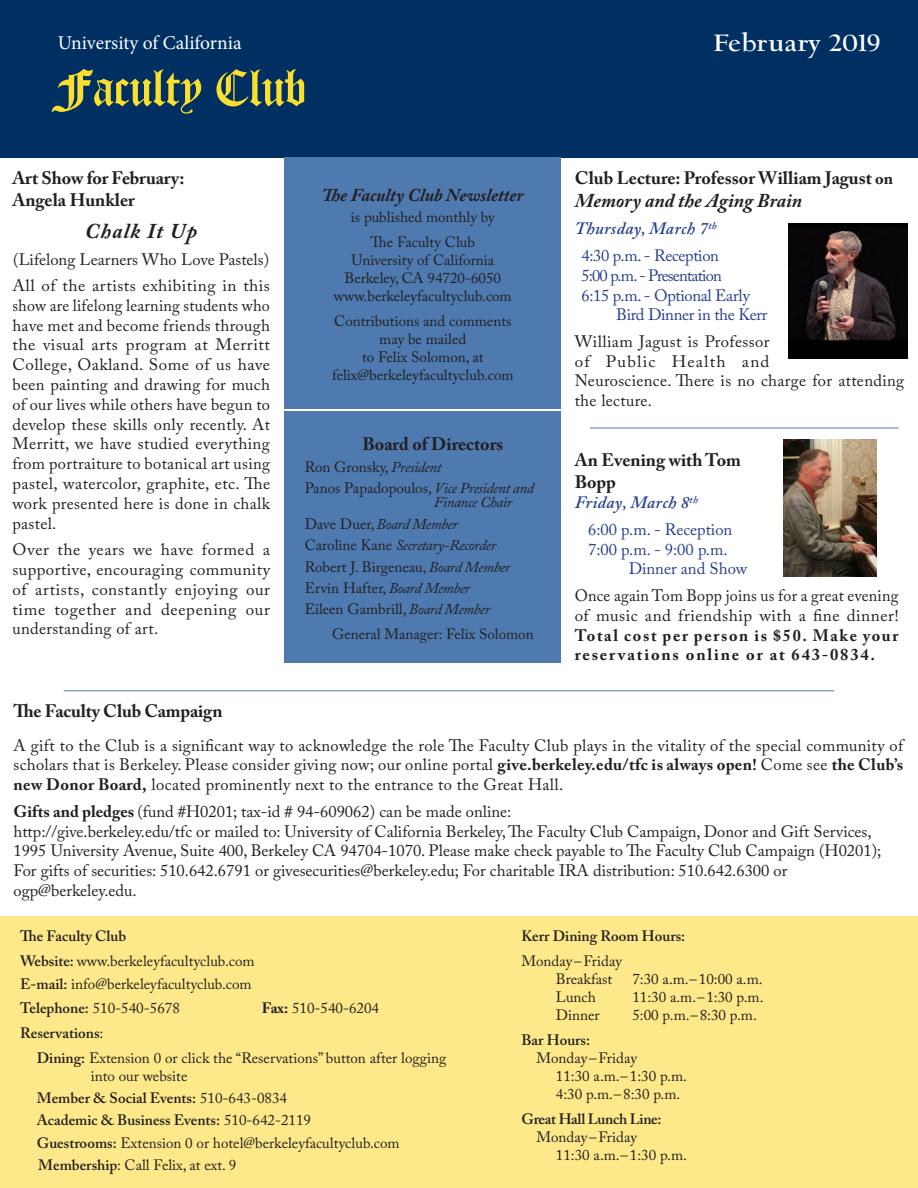
<style>
.page{position:relative;width:918px;height:1188px;background:#fff}
.page>*{position:absolute;margin:0;border:0;box-sizing:border-box;transform-origin:0 0}
.t1{font:51px "Diploma";color:#fbde2e}
.t2{font:900 27px "UC Berkeley OS";color:#fff}
.t3{font:italic 700 21px "Adobe Caslon Pro";letter-spacing:.06em;color:#231f20}
.t4{font:19.5px "Minion Pro";color:#fff}
.t5{font:italic 700 19.5px "Adobe Caslon Pro";color:#231f20}
.t6{font:700 18px/21.6px "Adobe Caslon Pro";color:#231f20}
.t7{font:italic 700 18px "Adobe Caslon Pro";color:#231f20}
.t8{font:italic 600 17.25px "Adobe Caslon Pro";letter-spacing:.02em;color:#253f8e}
.t9{font:16.5px/19.8px "Adobe Caslon Pro";color:#231f20;text-align:justify}
.t10{font:16.5px/19.8px "Adobe Caslon Pro";letter-spacing:.02em;color:#231f20}
.t11{font:16.5px/19.8px "Adobe Caslon Pro";letter-spacing:-.02em;color:#253f8e}
.t12{font:16.5px/19.8px "Adobe Caslon Pro";color:#253f8e}
.t13{font:16.5px "Adobe Caslon Pro";letter-spacing:-.05em;color:#253f8e}
.t14{font:15px/18px "Adobe Caslon Pro";color:#231f20}
.t15{font:600 15px "Adobe Caslon Pro";color:#231f20}
.t16{font:italic 15px "Adobe Caslon Pro";letter-spacing:-.025em;color:#231f20}
.t17{font:600 15px "Adobe Caslon Pro";letter-spacing:-.02em;color:#231f20}
.s1{font-style:italic}
.s2{font-style:normal}
.s3{font-size:16.5px}
.s4{font-weight:700}
.s5{font-weight:600}
.s6{font-weight:400}
</style>
<div class="page">
<div style="left:0;top:0;width:918px;height:158px;background:#003062"></div>
<div style="left:0;top:917px;width:498px;height:271px;background:#fde989"></div>
<div style="left:474px;top:917px;width:444px;height:271px;background:#fde989"></div>
<hr style="left:590px;top:428px;width:309px;height:1px;background:#4e7ab0">
<div style="left:284px;top:411px;width:277px;height:252px;background:#4e7ab0"></div>
<div style="left:284px;top:158px;width:277px;height:251px;background:#4e7ab0"></div>
<hr style="left:64px;top:691px;width:770px;height:1px;background:#4e7ab0">
<img style="left:788px;top:223px;width:119px;height:135px">
<img style="left:784px;top:439px;width:92px;height:138px">
<p class="t4" style="left:58px;top:29px;width:186px">University of California</p>
<p class="t2" style="left:714px;top:29px;width:169px">February 2019</p>
<p class="t1" style="left:58px;top:56px;width:251px">Faculty Club</p>
<p class="t6" style="left:12px;top:167px;width:174px">Art Show for February:<br>Angela Hunkler</p>
<p class="t3" style="left:85px;top:218px;width:114px">Chalk It Up</p>
<p class="t9" style="left:13px;top:249px;width:257px">(Lifelong Learners Who Love Pastels)</p>
<p class="t9" style="left:12px;top:275px;width:259px">All of the artists exhibiting in this show are lifelong learning students who have met and become friends through the visual arts program at Merritt College, Oakland. Some of us have been painting and drawing for much of our lives while others have begun to develop these skills only recently. At Merritt, we have studied everything from portraiture to botanical art using pastel, watercolor, graphite, etc. The work presented here is done in chalk pastel.</p>
<p class="t9" style="left:12px;top:540px;width:259px">Over the years we have formed a supportive, encouraging community of artists, constantly enjoying our time together and deepening our understanding of art.</p>
<p class="t7" style="left:322px;top:184px;width:203px">The Faculty Club Newsletter</p>
<p class="t14" style="left:351px;top:208px;width:145px">is published monthly by</p>
<p class="t14" style="left:371px;top:233px;width:106px">The Faculty Club</p>
<p class="t14" style="left:351px;top:251px;width:144px">University of California</p>
<p class="t14" style="left:345px;top:269px;width:158px">Berkeley, CA 94720-6050</p>
<p class="t14" style="left:334px;top:287px;width:179px">www.berkeleyfacultyclub.com</p>
<p class="t14" style="left:332px;top:311px;width:183px;text-align:center">Contributions and comments may be mailed<br>to Felix Solomon, at felix@berkeleyfacultyclub.com</p>
<p class="t6" style="left:363px;top:433px;width:142px">Board of Directors</p>
<p class="t14" style="left:305px;top:458px;width:138px">Ron Gronsky, <span class="s1">President</span></p>
<p class="t14" style="left:305px;top:479px;width:231px">Panos Papadopoulos, <span class="s1">Vice President and</span></p>
<p class="t16" style="left:434px;top:493px;width:80px">Finance Chair</p>
<p class="t16" style="left:305px;top:515px;width:155px"><span class="s2">Dave Duer,</span> Board Member</p>
<p class="t16" style="left:305px;top:536px;width:193px"><span class="s2">Caroline Kane</span> Secretary-Recorder</p>
<p class="t14" style="left:305px;top:557px;width:207px">Robert J. Birgeneau, <span class="s1">Board Member</span></p>
<p class="t14" style="left:305px;top:579px;width:167px">Ervin Hafter, <span class="s1">Board Member</span></p>
<p class="t14" style="left:305px;top:600px;width:187px">Eileen Gambrill, <span class="s1">Board Member</span></p>
<p class="t14" style="left:332px;top:625px;width:203px">General Manager: Felix Solomon</p>
<p class="t6" style="left:575px;top:167px;width:320px">Club Lecture: Professor William Jagust <span class="s3">on</span></p>
<p class="t5" style="left:575px;top:189px;width:229px">Memory and the Aging Brain</p>
<p class="t8" style="left:575px;top:218px;width:144px">Thursday, March 7<sup>th</sup></p>
<p class="t11" style="left:581px;top:245px;width:139px">4:30 p.m. - Reception</p>
<p class="t13" style="left:581px;top:265px;width:142px">5:00 p.m. - Presentation</p>
<p class="t11" style="left:616px;top:285px;width:153px;text-indent:-35px">6:15 p.m. - Optional Early<br>Bird Dinner in the Kerr</p>
<p class="t10" style="left:575px;top:331px;width:331px">William Jagust is Professor<br>of Public Health and<br>Neuroscience. There is no charge for attending the lecture.</p>
<p class="t6" style="left:575px;top:449px;width:168px">An Evening with Tom<br>Bopp</p>
<p class="t8" style="left:575px;top:492px;width:125px">Friday, March 8<sup>th</sup></p>
<p class="t12" style="left:588px;top:519px;width:146px">6:00 p.m. - Reception</p>
<p class="t12" style="left:629px;top:539px;width:120px;text-indent:-41px">7:00 p.m. - 9:00 p.m.<br>Dinner and Show</p>
<p class="t9" style="left:575px;top:585px;width:326px">Once again Tom Bopp joins us for a great evening of music and friendship with a fine dinner!<br><span class="s4">Total cost per person is $50. Make your reservations online or at 643-0834.</span></p>
<p class="t6" style="left:13px;top:700px;width:211px">The Faculty Club Campaign</p>
<p class="t9" style="left:13px;top:735px;width:891px">A gift to the Club is a significant way to acknowledge the role The Faculty Club plays in the vitality of the special community of scholars that is Berkeley. Please consider giving now; our online portal <span class="s4">give.berkeley.edu/tfc is always open!</span> Come see <span class="s4">the Club’s new Donor Board,</span> located prominently next to the entrance to the Great Hall.</p>
<p class="t9" style="left:13px;top:801px;width:869px;text-align:left"><span class="s4">Gifts and pledges</span> (fund #H0201; tax-id # 94-609062) can be made online:<br>http://give.berkeley.edu/tfc or mailed to: University of California Berkeley, The Faculty Club Campaign, Donor and Gift Services, 1995 University Avenue, Suite 400, Berkeley CA 94704-1070. Please make check payable to The Faculty Club Campaign (H0201); For gifts of securities: 510.642.6791 or givesecurities@berkeley.edu; For charitable IRA distribution: 510.642.6300 or ogp@berkeley.edu.</p>
<p class="t15" style="left:20px;top:927px;width:107px">The Faculty Club</p>
<p class="t14" style="left:20px;top:952px;width:236px"><span class="s5">Website:</span> www.berkeleyfacultyclub.com</p>
<p class="t14" style="left:20px;top:974px;width:233px"><span class="s5">E-mail:</span> info@berkeleyfacultyclub.com</p>
<p class="t14" style="left:20px;top:999px;width:161px"><span class="s5">Telephone:</span> 510-540-5678</p>
<p class="t14" style="left:262px;top:999px;width:119px"><span class="s4">Fax:</span> 510-540-6204</p>
<p class="t15" style="left:20px;top:1024px;width:85px">Reservations<span class="s6">:</span></p>
<p class="t14" style="left:37px;top:1049px;width:411px"><span class="s5">Dining:</span> Extension 0 or click the “Reservations” button after logging</p>
<p class="t14" style="left:91px;top:1067px;width:98px">into our website</p>
<p class="t15" style="left:37px;top:1089px;width:252px">Member &amp; Social Events: <span class="s6">510-643-0834</span></p>
<p class="t15" style="left:37px;top:1111px;width:276px">Academic &amp; Business Events: <span class="s6">510-642-2119</span></p>
<p class="t14" style="left:37px;top:1134px;width:364px"><span class="s5">Guestrooms:</span> Extension 0 or hotel@berkeleyfacultyclub.com</p>
<p class="t14" style="left:38px;top:1156px;width:199px"><span class="s5">Membership</span>: Call Felix, at ext. 9</p>
<p class="t15" style="left:521px;top:927px;width:165px">Kerr Dining Room Hours:</p>
<p class="t14" style="left:556px;top:952px;width:67px;text-indent:-34px">Monday –Friday<br>Breakfast</p>
<p class="t14" style="left:632px;top:970px;width:132px">7:30 a.m.–10:00 a.m.</p>
<p class="t14" style="left:556px;top:988px;width:41px">Lunch</p>
<p class="t14" style="left:632px;top:988px;width:133px">11:30 a.m.–1:30 p.m.</p>
<p class="t14" style="left:556px;top:1006px;width:45px">Dinner</p>
<p class="t14" style="left:632px;top:1006px;width:126px">5:00 p.m.–8:30 p.m.</p>
<p class="t15" style="left:521px;top:1031px;width:70px">Bar Hours:</p>
<p class="t14" style="left:536px;top:1049px;width:102px">Monday –Friday</p>
<p class="t14" style="left:556px;top:1067px;width:133px">11:30 a.m.–1:30 p.m.</p>
<p class="t14" style="left:556px;top:1085px;width:126px">4:30 p.m.–8:30 p.m.</p>
<p class="t17" style="left:521px;top:1110px;width:142px">Great Hall Lunch Line:</p>
<p class="t14" style="left:536px;top:1128px;width:102px">Monday –Friday</p>
<p class="t14" style="left:556px;top:1146px;width:133px">11:30 a.m.–1:30 p.m.</p>
</div>
